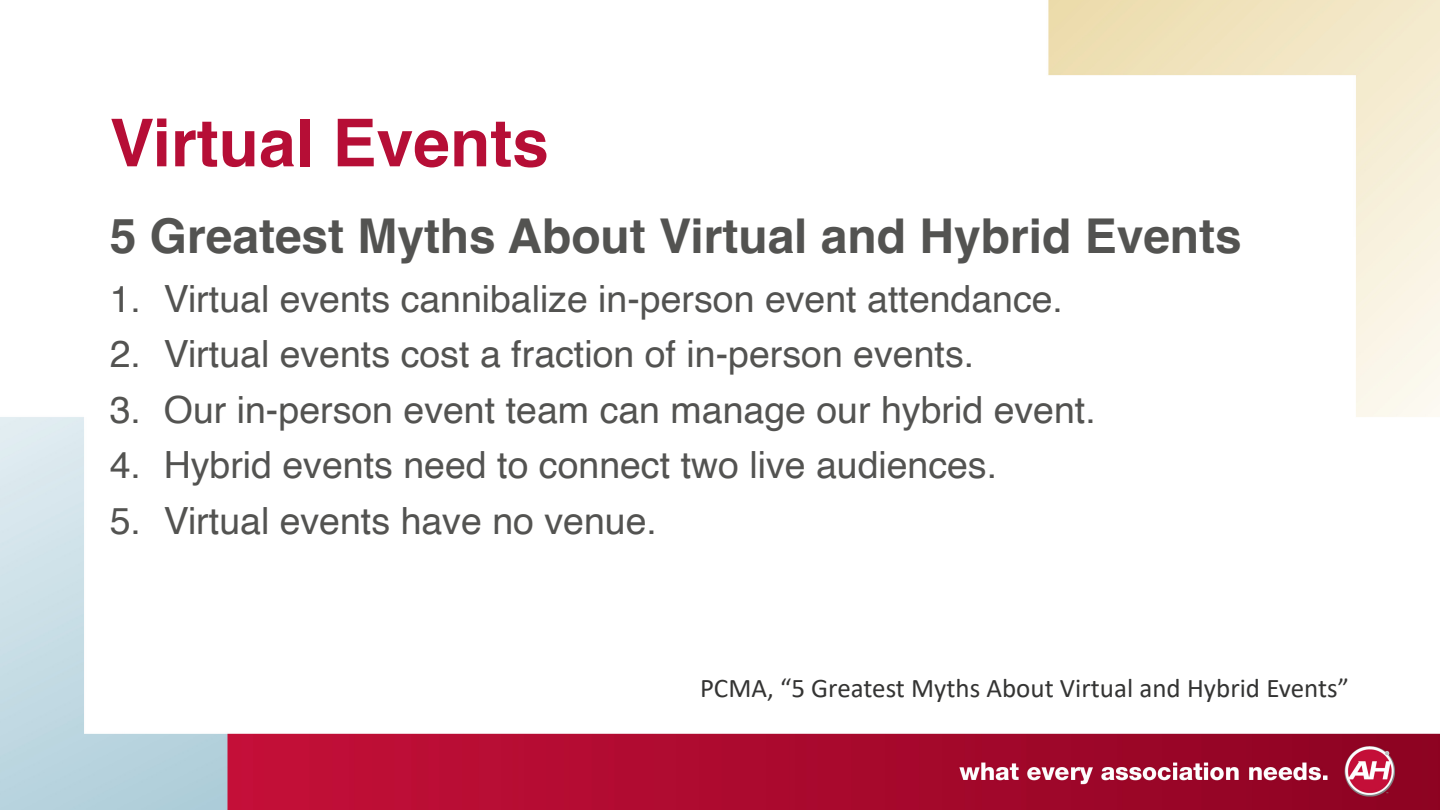
<style>
.page{position:relative;width:1440px;height:810px;background:#fff}
.page>*{position:absolute;margin:0;border:0;box-sizing:border-box;transform-origin:0 0}
.t1{font:700 66px "Helvetica";color:#b60e36}
.t2{font:700 48px "Helvetica";color:#535351}
.t3{font:37.5px "Helvetica";color:#535351}
.t4{font:27px "Calibri";color:#343433}
</style>
<div class="page">
<img style="left:0;top:0;width:1440px;height:810px">
<h1 class="t1" style="left:110px;top:116px;width:441px">Virtual Events</h1>
<p class="t2" style="left:110px;top:216px;width:1134px">5 Greatest Myths About Virtual and Hybrid Events</p>
<p class="t3" style="left:110px;top:283px;width:955px">1. Virtual events cannibalize in-person event attendance.</p>
<p class="t3" style="left:110px;top:338px;width:866px">2. Virtual events cost a fraction of in-person events.</p>
<p class="t3" style="left:110px;top:394px;width:987px">3. Our in-person event team can manage our hybrid event.</p>
<p class="t3" style="left:110px;top:449px;width:889px">4. Hybrid events need to connect two live audiences.</p>
<p class="t3" style="left:110px;top:505px;width:549px">5. Virtual events have no venue.</p>
<p class="t4" style="left:700px;top:671px;width:651px">PCMA, “5 Greatest Myths About Virtual and Hybrid Events”</p>
</div>
